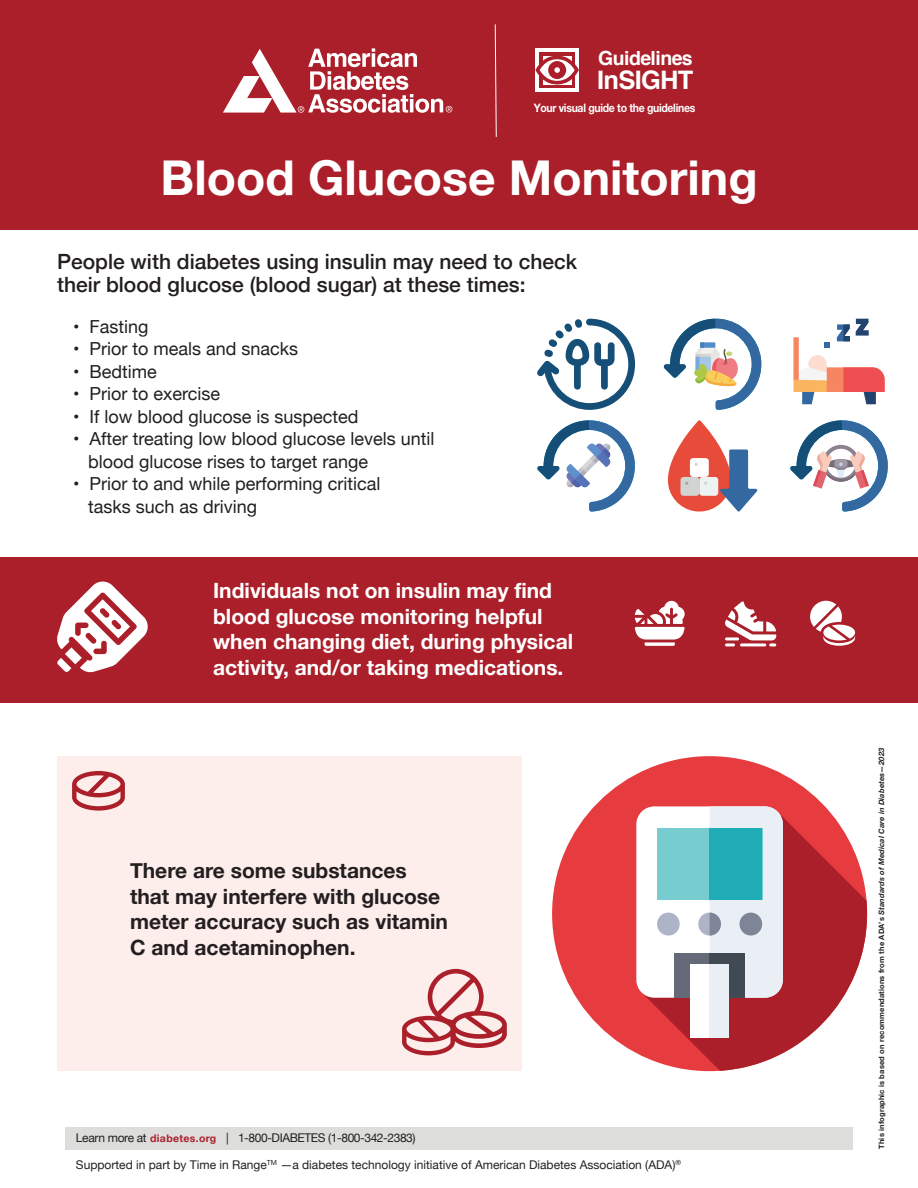
<style>
.page{position:relative;width:918px;height:1188px;background:#fff}
.page>*{position:absolute;margin:0;border:0;box-sizing:border-box;transform-origin:0 0}
.t1{font:700 48px "Helvetica Neue";color:#fff}
.t2{font:700 25.5px "Helvetica";letter-spacing:-.03em;color:#fff}
.t3{font:700 21px/25.5px "Helvetica Neue";color:#fff}
.t4{font:700 21px/25.5px "Helvetica Neue";color:#231f20}
.t5{font:500 21px/22.5px "Helvetica Neue";color:#231f20}
.t6{font:700 19.5px "Helvetica";letter-spacing:-.03em;color:#fff}
.t7{font:18px/22.5px "Helvetica Neue";color:#231f20}
.t8{font:12px "Helvetica Neue";color:#231f20}
.t9{font:12px "Helvetica Neue";letter-spacing:-.035em;color:#231f20}
.t10{font:700 11.7px "Helvetica Neue LT Pro";letter-spacing:-.03em;color:#fff;scale:.9 1}
.t11{font:700 7.5px "Helvetica Neue";letter-spacing:.015em;color:#231f20}
.s1{font-weight:700;font-size:10.5px;color:#ab1f2a}
.s2{font-style:italic}
</style>
<div class="page">
<div style="left:57px;top:756px;width:465px;height:315px;background:#fdedeb"></div>
<div style="left:0;top:557px;width:918px;height:145px;background:#ab1f2a"></div>
<div style="left:0;top:0;width:918px;height:230px;background:#ab1f2a"></div>
<svg style="left:223px;top:48px;width:229px;height:65px"></svg>
<svg style="left:494px;top:24px;width:3px;height:113px"></svg>
<div style="left:536px;top:48px;width:43px;height:44px;background:#fff"></div>
<div style="left:539px;top:52px;width:36px;height:36px;background:#ab1f2a"></div>
<svg style="left:535px;top:56px;width:44px;height:29px"></svg>
<div style="left:65px;top:1128px;width:788px;height:22px;background:#dddddb"></div>
<div style="left:552px;top:756px;width:315px;height:315px;background:#e73c3f;border-radius:50%"></div>
<svg style="left:642px;top:811px;width:225px;height:260px;fill:#ab1f2a"></svg>
<div style="left:636px;top:806px;width:147px;height:192px;background:#fff;border-radius:18px"></div>
<div style="left:657px;top:828px;width:105px;height:72px;background:#76cccf"></div>
<div style="left:674px;top:953px;width:71px;height:45px;background:#646a78"></div>
<div style="left:690px;top:965px;width:39px;height:73px;background:#fff"></div>
<div style="left:710px;top:965px;width:19px;height:73px;background:#eaeff6"></div>
<div style="left:657px;top:913px;width:23px;height:23px;background:#aeb4c7;border-radius:50%"></div>
<svg style="left:698px;top:913px;width:23px;height:23px"></svg>
<svg style="left:710px;top:806px;width:73px;height:192px;background:#a3cbd3"></svg>
<svg style="left:668px;top:420px;width:89px;height:92px"></svg>
<svg style="left:537px;top:420px;width:98px;height:92px"></svg>
<svg style="left:537px;top:319px;width:98px;height:91px"></svg>
<svg style="left:790px;top:420px;width:98px;height:92px"></svg>
<svg style="left:663px;top:318px;width:99px;height:92px"></svg>
<svg style="left:793px;top:319px;width:92px;height:85px"></svg>
<svg style="left:57px;top:581px;width:91px;height:92px"></svg>
<svg style="left:725px;top:601px;width:51px;height:45px"></svg>
<svg style="left:810px;top:601px;width:45px;height:45px"></svg>
<svg style="left:635px;top:601px;width:50px;height:45px"></svg>
<svg style="left:402px;top:969px;width:105px;height:86px"></svg>
<svg style="left:72px;top:771px;width:53px;height:40px"></svg>
<p class="t6" style="left:598px;top:42px;width:96px">Guidelines</p>
<p class="t10" style="left:534px;top:101px;width:181px">Your visual guide to the guidelines</p>
<h2 class="t2" style="left:597px;top:59px;width:98px">InSIGHT</h2>
<h1 class="t1" style="left:161px;top:140px;width:599px">Blood Glucose Monitoring</h1>
<p class="t5" style="left:57px;top:249px;width:522px">People with diabetes using insulin may need to check their blood glucose (blood sugar) at these times:</p>
<p class="t7" style="left:73px;top:316px;width:77px">• Fasting</p>
<p class="t7" style="left:73px;top:339px;width:227px">• Prior to meals and snacks</p>
<p class="t7" style="left:73px;top:361px;width:85px">• Bedtime</p>
<p class="t7" style="left:73px;top:384px;width:148px">• Prior to exercise</p>
<p class="t7" style="left:73px;top:406px;width:287px">• If low blood glucose is suspected</p>
<p class="t7" style="left:88px;top:429px;width:348px;text-indent:-15px">• After treating low blood glucose levels until blood glucose rises to target range</p>
<p class="t7" style="left:88px;top:474px;width:294px;text-indent:-15px">• Prior to and while performing critical tasks such as driving</p>
<p class="t3" style="left:213px;top:578px;width:362px">Individuals not on insulin may find blood glucose monitoring helpful when changing diet, during physical activity, and/or taking medications.</p>
<p class="t4" style="left:130px;top:859px;width:320px">There are some substances that may interfere with glucose meter accuracy such as vitamin<br>C and acetaminophen.</p>
<p class="t9" style="left:76px;top:1129px;width:341px">Learn more at <span class="s1">diabetes.org</span> | 1-800-DIABETES (1-800-342-2383)</p>
<p class="t8" style="left:76px;top:1157px;width:607px">Supported in part by Time in Range<sup>TM</sup> —a diabetes technology initiative of American Diabetes Association (ADA)<sup>®</sup></p>
<p class="t11" style="left:876px;top:1149px;width:403px;rotate:-90deg">This infographic is based on recommendations from the ADA’s <span class="s2">Standards of Medical Care in Diabetes—202</span><span class="s2">3</span></p>
</div>
